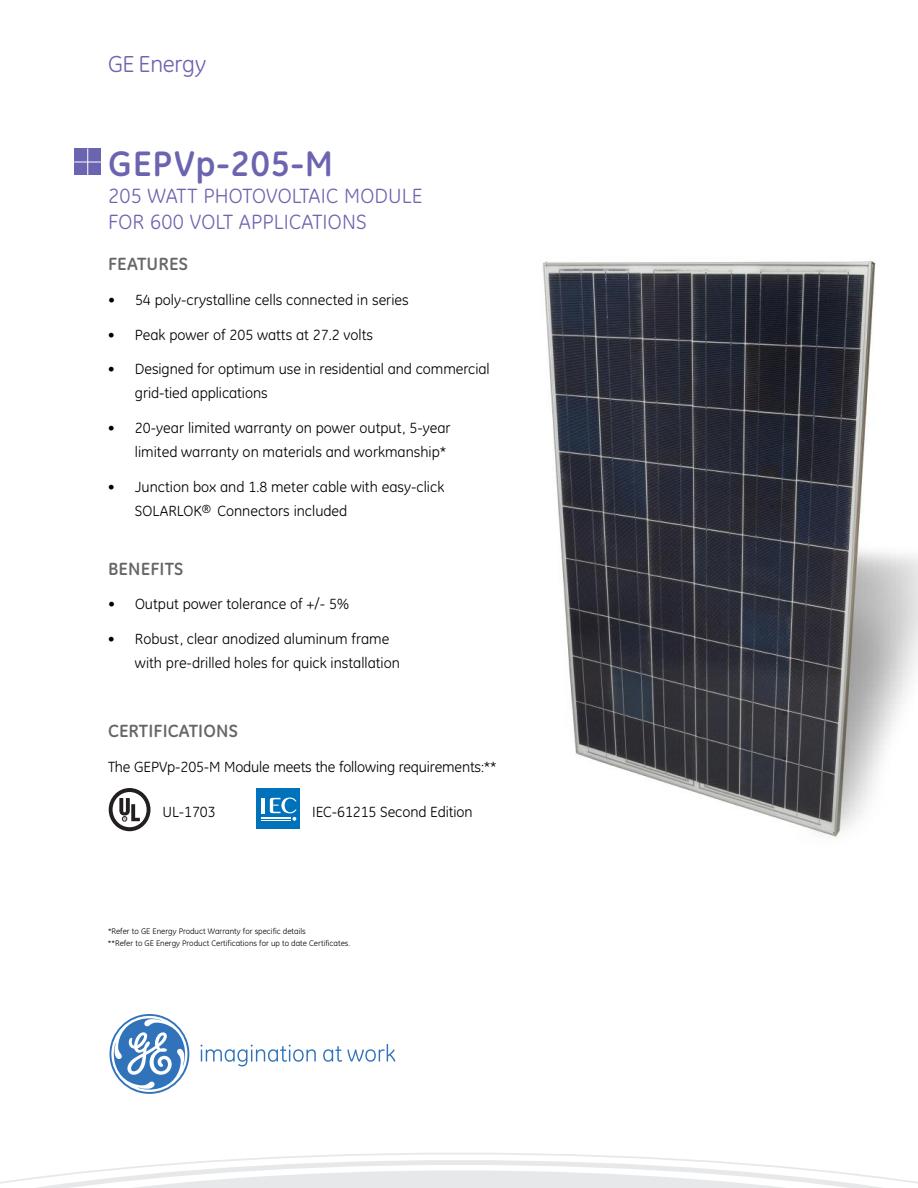
<style>
.page{position:relative;width:918px;height:1188px;background:#fff}
.page>*{position:absolute;margin:0;border:0;box-sizing:border-box;transform-origin:0 0}
.t1{font:700 36px "GE Inspira";letter-spacing:.025em;color:#6b64b0}
.t2{font:23.55px "GE Inspira";letter-spacing:-.01em;color:#6b64b0}
.t3{font:21px/27px "GE Inspira";letter-spacing:.01em;color:#6b64b0}
.t4{font:700 18px "GE Inspira";letter-spacing:.01em;color:#666}
.t5{font:15px/24px "GE Inspira";color:#000}
.t6{font:8.25px/12px "GE Inspira";color:#000}
</style>
<div class="page">
<img style="left:542px;top:259px;width:376px;height:580px">
<svg style="left:0;top:1153px;width:918px;height:35px"></svg>
<svg style="left:74px;top:148px;width:27px;height:27px"></svg>
<svg style="left:201px;top:1045px;width:115px;height:21px"></svg>
<svg style="left:323px;top:1044px;width:72px;height:18px"></svg>
<svg style="left:110px;top:1014px;width:79px;height:80px"></svg>
<svg style="left:109px;top:788px;width:42px;height:43px"></svg>
<div style="left:113px;top:792px;width:34px;height:35px;background:#fff;border-radius:50%"></div>
<svg style="left:119px;top:798px;width:21px;height:23px"></svg>
<div style="left:256px;top:788px;width:44px;height:41px;background:#0072bc"></div>
<hr style="left:261px;top:798px;width:4px;height:15px;background:#fff">
<hr style="left:261px;top:817px;width:30px;height:1px;background:#fff">
<hr style="left:261px;top:819px;width:30px;height:1px;background:#fff">
<hr style="left:261px;top:820px;width:30px;height:1px;background:#fff">
<svg style="left:270px;top:798px;width:27px;height:23px"></svg>
<h2 class="t2" style="left:108px;top:56px;width:100px">GE Energy</h2>
<h1 class="t1" style="left:108px;top:151px;width:227px">GEPVp-205-M</h1>
<h3 class="t3" style="left:108px;top:184px;width:316px">205 WATT PHOTOVOLTAIC MODULE<br>FOR 600 VOLT APPLICATIONS</h3>
<p class="t4" style="left:108px;top:258px;width:81px">FEATURES</p>
<p class="t5" style="left:108px;top:289px;width:302px">• 54 poly-crystalline cells connected in series</p>
<p class="t5" style="left:108px;top:324px;width:267px">• Peak power of 205 watts at 27.2 volts</p>
<p class="t5" style="left:135px;top:359px;width:356px;text-indent:-27px">• Designed for optimum use in residential and commercial grid-tied applications</p>
<p class="t5" style="left:135px;top:418px;width:317px;text-indent:-27px">• 20-year limited warranty on power output, 5-year limited warranty on materials and workmanship*</p>
<p class="t5" style="left:135px;top:476px;width:311px;text-indent:-27px">• Junction box and 1.8 meter cable with easy-click<br>SOLARLOK<sup>®</sup> Connectors included</p>
<p class="t4" style="left:108px;top:562px;width:77px">BENEFITS</p>
<p class="t5" style="left:108px;top:594px;width:243px">• Output power tolerance of +/- 5%</p>
<p class="t5" style="left:135px;top:629px;width:266px;text-indent:-27px">• Robust, clear anodized aluminum frame with pre-drilled holes for quick installation</p>
<p class="t4" style="left:108px;top:725px;width:131px">CERTIFICATIONS</p>
<p class="t5" style="left:108px;top:757px;width:390px">The GEPVp-205-M Module meets the following requirements:**</p>
<p class="t5" style="left:162px;top:802px;width:55px">UL-1703</p>
<p class="t5" style="left:312px;top:802px;width:162px">IEC-61215 Second Edition</p>
<p class="t6" style="left:108px;top:927px;width:244px">*Refer to GE Energy Product Warranty for specific details<br>**Refer to GE Energy Product Certifications for up to date Certificates.</p>
</div>
